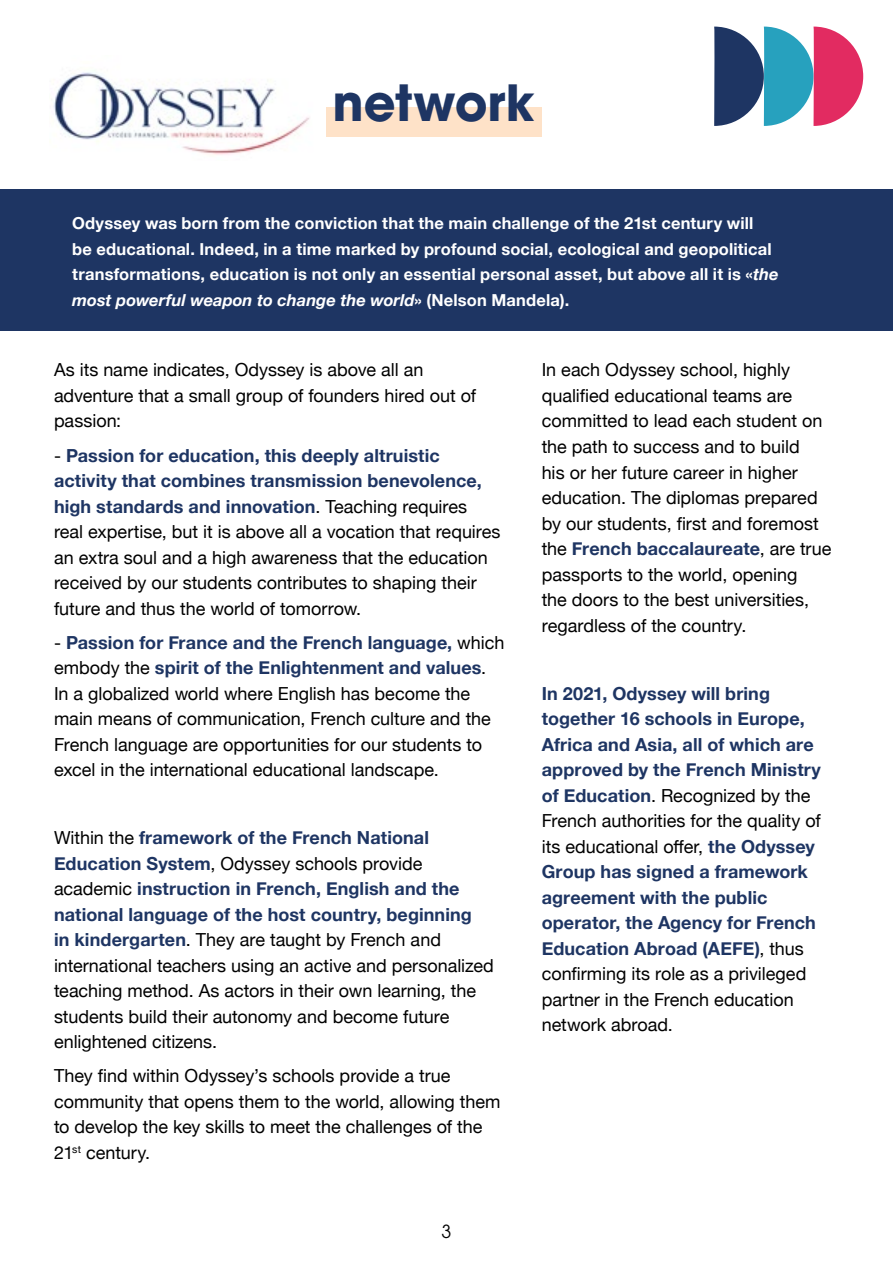
<style>
.page{position:relative;width:893px;height:1263px;background:#fff}
.page>*{position:absolute;margin:0;border:0;box-sizing:border-box;transform-origin:0 0}
.t1{font:700 49.5px "Avant Garde LT";color:#1e3563}
.t2{font:18px/25.5px "Helvetica Neue";color:#000}
.t3{font:700 18px/25.5px "Helvetica Neue";letter-spacing:.005em;color:#1e3563}
.t4{font:18px "Avant Garde LT";color:#000}
.t5{font:700 16.5px/25.5px "Helvetica Neue";letter-spacing:.01em;color:#fff}
.s1{font-style:italic}
.s2{font-weight:700;color:#1e3563}
.s3{font-weight:400;color:#000}
</style>
<div class="page">
<svg style="left:714px;top:27px;width:149px;height:99px"></svg>
<div style="left:0;top:189px;width:893px;height:141px;background:#1e3563"></div>
<img style="left:51px;top:72px;width:259px;height:83px">
<div style="left:326px;top:107px;width:216px;height:30px;background:#fee2c8"></div>
<h1 class="t1" style="left:333px;top:70px;width:204px">network</h1>
<p class="t5" style="left:72px;top:211px;width:708px">Odyssey was born from the conviction that the main challenge of the 21st century will<br>be educational. Indeed, in a time marked by profound social, ecological and geopolitical transformations, education is not only an essential personal asset, but above all it is «<span class="s1">the most powerful weapon to change the world</span>» (Nelson Mandela).</p>
<p class="t2" style="left:54px;top:358px;width:424px">As its name indicates, Odyssey is above all an adventure that a small group of founders hired out of passion:</p>
<p class="t2" style="left:54px;top:443px;width:448px">- <span class="s2">Passion for education, this deeply altruistic activity that combines transmission benevolence, high standards and innovation</span>. Teaching requires real expertise, but it is above all a vocation that requires an extra soul and a high awareness that the education received by our students contributes to shaping their future and thus the world of tomorrow.</p>
<p class="t2" style="left:54px;top:630px;width:452px">- <span class="s2">Passion for France and the French language,</span> which embody the <span class="s2">spirit of the Enlightenment and values</span>.<br>In a globalized world where English has become the main means of communication, French culture and the French language are opportunities for our students to excel in the international educational landscape.</p>
<p class="t2" style="left:54px;top:826px;width:441px">Within the <span class="s2">framework of the French National Education System</span>, Odyssey schools provide academic <span class="s2">instruction in French, English and the national language of the host country, beginning<br>in kindergarten</span>. They are taught by French and international teachers using an active and personalized teaching method. As actors in their own learning, the students build their autonomy and become future enlightened citizens.</p>
<p class="t2" style="left:54px;top:1064px;width:448px">They find within Odyssey’s schools provide a true community that opens them to the world, allowing them to develop the key skills to meet the challenges of the 21<sup>st</sup> century.</p>
<p class="t4" style="left:441px;top:1221px;width:11px">3</p>
<p class="t2" style="left:542px;top:358px;width:291px">In each Odyssey school, highly qualified educational teams are committed to lead each student on the path to success and to build<br>his or her future career in higher education. The diplomas prepared by our students, first and foremost the <span class="s2">French baccalaureate</span>, are true passports to the world, opening<br>the doors to the best universities, regardless of the country.</p>
<p class="t3" style="left:542px;top:681px;width:281px">In 2021, Odyssey will bring together 16 schools in Europe,<br>Africa and Asia, all of which are approved by the French Ministry of Education<span class="s3">. Recognized by the<br>French authorities for the quality of its educational offer,</span> the Odyssey<br>Group has signed a framework agreement with the public operator, the Agency for French<br>Education Abroad (AEFE)<span class="s3">, thus confirming its role as a privileged partner in the French education network abroad.</span></p>
</div>
